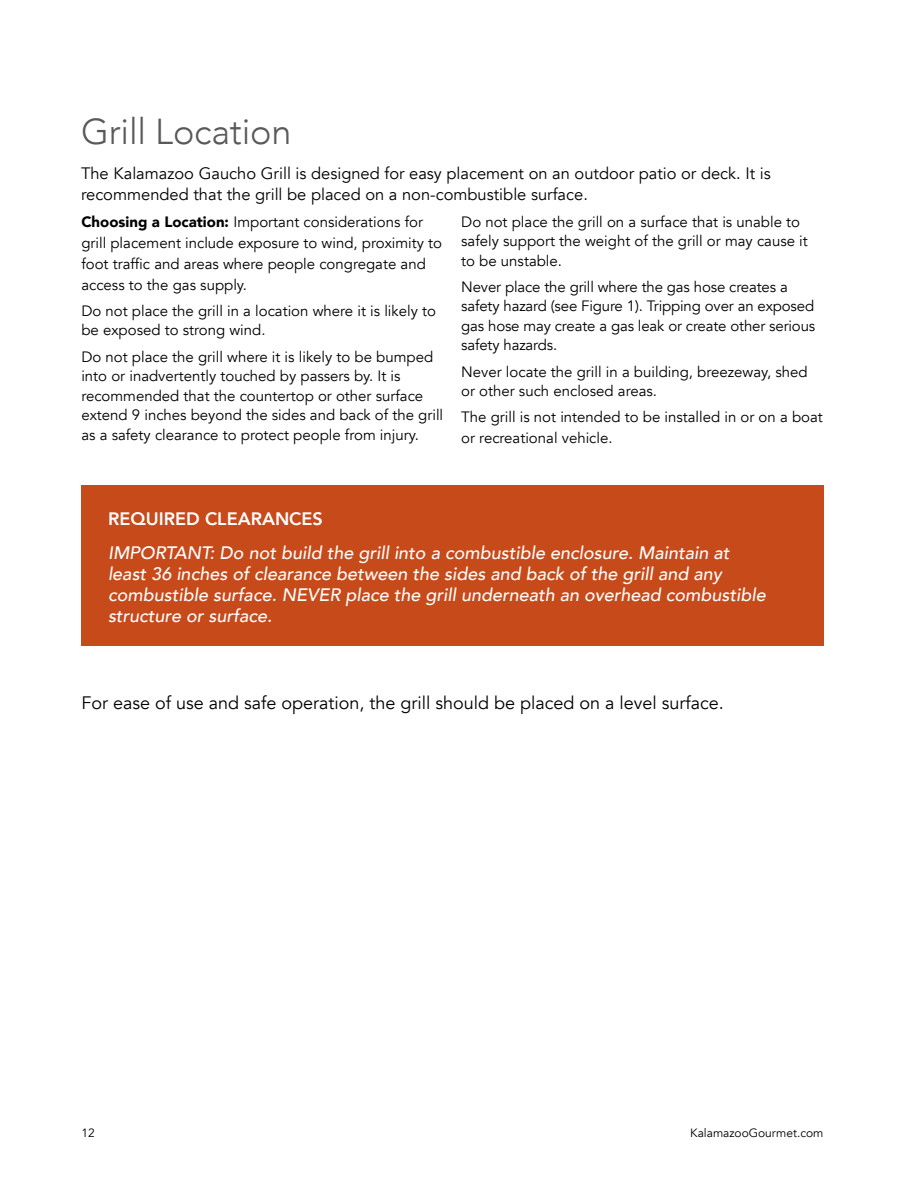
<style>
.page{position:relative;width:918px;height:1188px;background:#fff}
.page>*{position:absolute;margin:0;border:0;box-sizing:border-box;transform-origin:0 0}
.t1{font:300 36px "Avenir";letter-spacing:-.005em;color:#58595b}
.t2{font:italic 500 18px/21px "Avenir";color:#fff}
.t3{font:18px "Avenir";color:#000}
.t4{font:800 18px "Avenir";color:#fff}
.t5{font:16.5px/21px "Avenir";color:#000}
.t6{font:15px/19.5px "Avenir";color:#000}
.t7{font:12px "Avenir";color:#000}
.s1{font-weight:900}
</style>
<div class="page">
<div style="left:81px;top:486px;width:743px;height:160px;background:#c74a1b"></div>
<h1 class="t1" style="left:81px;top:110px;width:212px">Grill Location</h1>
<p class="t5" style="left:81px;top:163px;width:691px">The Kalamazoo Gaucho Grill is designed for easy placement on an outdoor patio or deck. It is recommended that the grill be placed on a non-combustible surface.</p>
<p class="t6" style="left:81px;top:211px;width:362px;line-height:21px"><span class="s1">Choosing a Location:</span> Important considerations for grill placement include exposure to wind, proximity to foot traffic and areas where people congregate and access to the gas supply.</p>
<p class="t6" style="left:81px;top:301px;width:356px">Do not place the grill in a location where it is likely to be exposed to strong wind.</p>
<p class="t6" style="left:81px;top:347px;width:363px">Do not place the grill where it is likely to be bumped into or inadvertently touched by passers by. It is recommended that the countertop or other surface extend 9 inches beyond the sides and back of the grill as a safety clearance to protect people from injury.</p>
<p class="t6" style="left:461px;top:212px;width:348px">Do not place the grill on a surface that is unable to safely support the weight of the grill or may cause it to be unstable.</p>
<p class="t6" style="left:461px;top:277px;width:356px">Never place the grill where the gas hose creates a safety hazard (see Figure 1). Tripping over an exposed gas hose may create a gas leak or create other serious safety hazards.</p>
<p class="t6" style="left:461px;top:362px;width:348px">Never locate the grill in a building, breezeway, shed or other such enclosed areas.</p>
<p class="t6" style="left:461px;top:407px;width:363px;line-height:21px">The grill is not intended to be installed in or on a boat or recreational vehicle.</p>
<p class="t4" style="left:108px;top:502px;width:216px">REQUIRED CLEARANCES</p>
<p class="t2" style="left:108px;top:543px;width:659px">IMPORTANT: Do not build the grill into a combustible enclosure. Maintain at least 36 inches of clearance between the sides and back of the grill and any combustible surface. NEVER place the grill underneath an overhead combustible structure or surface.</p>
<p class="t3" style="left:81px;top:692px;width:644px">For ease of use and safe operation, the grill should be placed on a level surface.</p>
<p class="t7" style="left:81px;top:1126px;width:15px">12</p>
<p class="t7" style="left:690px;top:1126px;width:135px">KalamazooGourmet.com</p>
</div>
